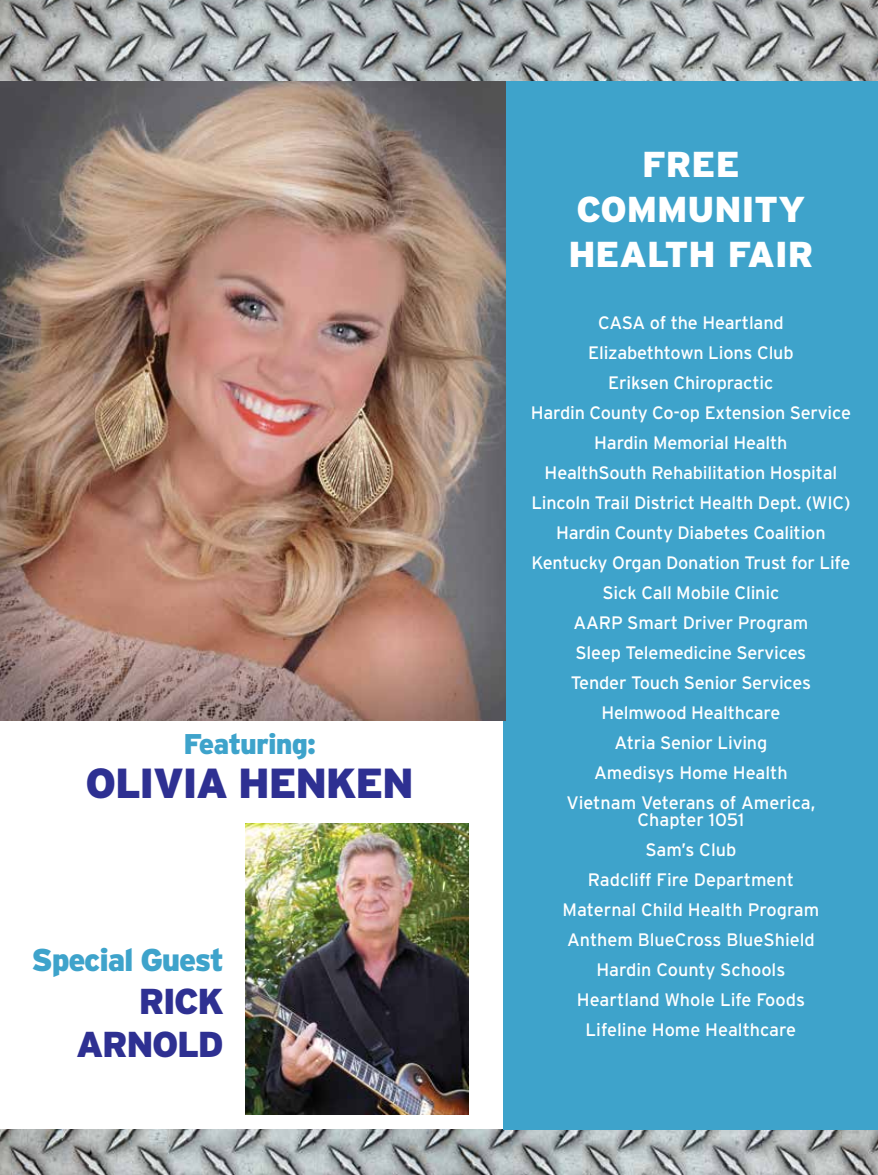
<style>
.page{position:relative;width:878px;height:1175px;background:#fff}
.page>*{position:absolute;margin:0;border:0;box-sizing:border-box;transform-origin:0 0}
.t1{font:900 42px "Interstate";letter-spacing:-.03em;color:#2e3092}
.t2{font:900 36px/45px "Interstate";color:#fff;text-align:center}
.t3{font:900 36px/43.2px "Interstate";letter-spacing:-.04em;color:#2e3092;text-align:right}
.t4{font:900 31.5px "Interstate";letter-spacing:-.04em;color:#3ea3cb}
.t5{font:900 28.5px "Interstate";letter-spacing:-.03em;color:#3ea3cb}
.t6{font:18px/30px "Interstate";letter-spacing:-.01em;color:#fff;text-align:center}
</style>
<div class="page">
<img style="left:0;top:0;width:878px;height:81px">
<img style="left:0;top:1130px;width:878px;height:44px">
<div style="left:504px;top:81px;width:374px;height:1049px;background:#3ea3cb"></div>
<img style="left:245px;top:824px;width:223px;height:290px">
<img style="left:0;top:81px;width:505px;height:640px">
<h3 class="t5" style="left:183px;top:727px;width:134px">Featuring:</h3>
<h1 class="t1" style="left:85px;top:758px;width:330px">OLIVIA HENKEN</h1>
<h3 class="t4" style="left:32px;top:941px;width:194px">Special Guest</h3>
<h2 class="t3" style="left:76px;top:979px;width:149px">RICK<br>ARNOLD</h2>
<h2 class="t2" style="left:568px;top:142px;width:246px">FREE<br>COMMUNITY<br>HEALTH FAIR</h2>
<p class="t6" style="left:531px;top:307px;width:321px">CASA of the Heartland<br>Elizabethtown Lions Club<br>Eriksen Chiropractic<br>Hardin County Co-op Extension Service<br>Hardin Memorial Health<br>HealthSouth Rehabilitation Hospital<br>Lincoln Trail District Health Dept. (WIC)<br>Hardin County Diabetes Coalition<br>Kentucky Organ Donation Trust for Life<br>Sick Call Mobile Clinic<br>AARP Smart Driver Program<br>Sleep Telemedicine Services<br>Tender Touch Senior Services<br>Helmwood Healthcare<br>Atria Senior Living<br>Amedisys Home Health<br>Vietnam Veterans of America,</p>
<p class="t6" style="left:562px;top:804px;width:258px">Chapter 1051<br>Sam’s Club<br>Radcliff Fire Department<br>Maternal Child Health Program<br>Anthem BlueCross BlueShield<br>Hardin County Schools<br>Heartland Whole Life Foods<br>Lifeline Home Healthcare</p>
</div>
